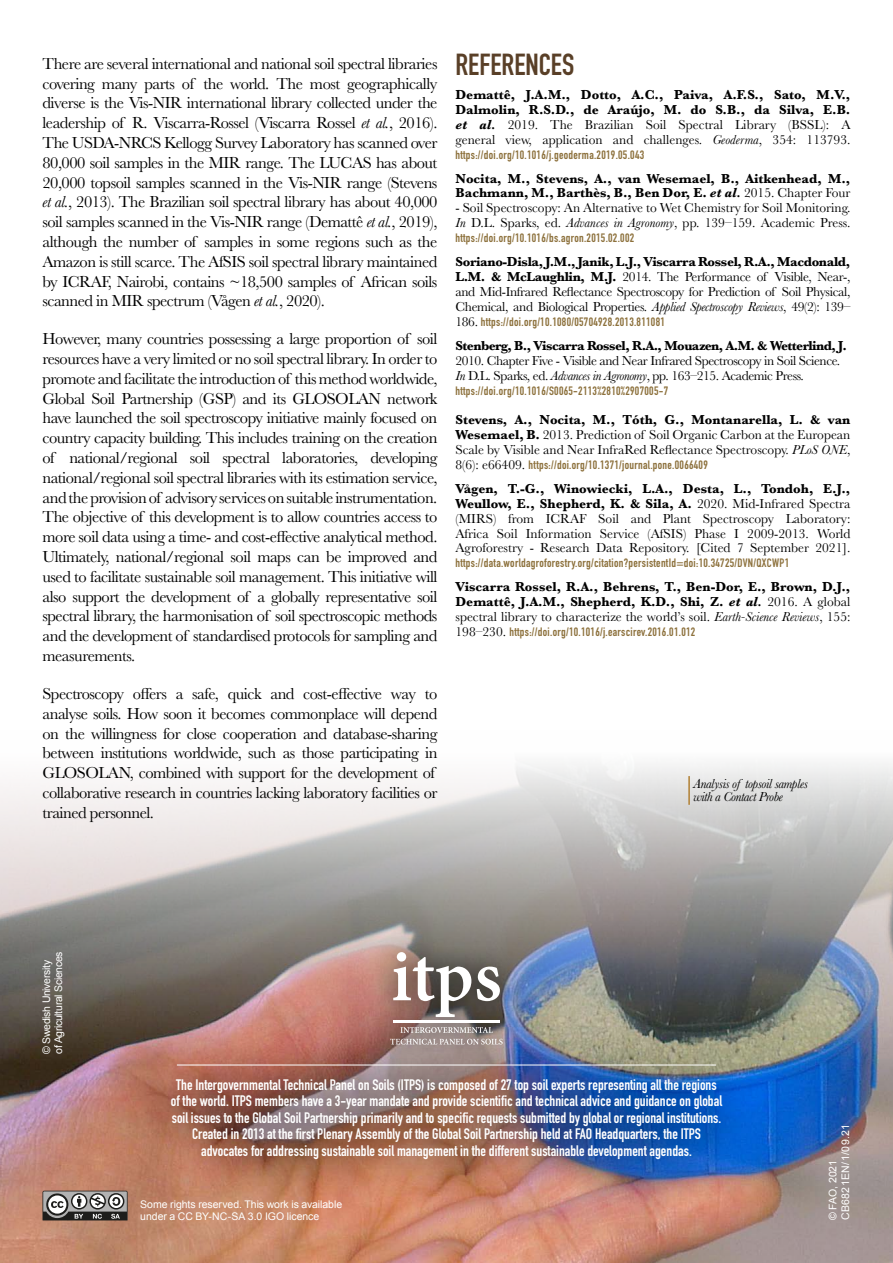
<style>
.page{position:relative;width:893px;height:1263px;background:#fff}
.page>*{position:absolute;margin:0;border:0;box-sizing:border-box;transform-origin:0 0}
.t1{font:700 30px "DIN Condensed";color:#593f27}
.t2{font:16.5px/19.8px "Baskerville";letter-spacing:-.03em;color:#000;text-align:justify}
.t3{font:700 15px/16.5px "DIN Condensed";color:#fff;text-align:center}
.t4{font:13.5px/14.9px "Baskerville";letter-spacing:-.01em;color:#000;text-align:justify}
.t5{font:700 13.5px/14.9px "Baskerville";color:#000;text-align:justify}
.t6{font:13.5px/15px "Baskerville";letter-spacing:-.03em;color:#000}
.t7{font:700 13.5px "Baskerville";letter-spacing:-.04em;color:#000}
.t8{font:italic 13.5px/13.5px "Baskerville";letter-spacing:-.03em;color:#000}
.t9{font:700 12px "DIN Condensed";letter-spacing:.025em;color:#8c703b}
.t10{font:10.5px/12.6px "Arial";letter-spacing:-.005em;color:#fff}
.t11{font:10.5px/12px "Arial";letter-spacing:-.03em;color:#fff}
.t12{font:10.5px/12.6px "Arial";letter-spacing:.04em;color:#fff}
.s1{font-style:italic}
.s2{font-weight:400}
.s3{font-weight:400;font-style:italic}
.s4{font-weight:700}
.s5{font-family:"Baskerville";font-weight:400;font-size:13.5px;color:#000}
</style>
<div class="page">
<img style="left:0;top:763px;width:893px;height:500px">
<div style="left:370px;top:930px;width:153px;height:137px;background:#000;opacity:.75"></div>
<svg style="left:400px;top:1027px;width:93px;height:6px"></svg>
<svg style="left:393px;top:952px;width:78px;height:65px"></svg>
<svg style="left:477px;top:966px;width:23px;height:35px"></svg>
<hr style="left:393px;top:1020px;width:107px;height:3px;background:#fff">
<img style="left:128px;top:1033px;width:636px;height:170px">
<hr style="left:177px;top:1065px;width:539px;height:1px;background:#fff">
<hr style="left:688px;top:776px;width:2px;height:29px;background:#b18033">
<svg style="left:43px;top:1191px;width:85px;height:29px"></svg>
<p class="t2" style="left:43px;top:54px;width:396px">There are several international and national soil spectral libraries covering many parts of the world. The most geographically diverse is the Vis-NIR international library collected under the leadership of R. Viscarra-Rossel (Viscarra Rossel <span class="s1">et al.</span>, 2016).<br>The USDA-NRCS Kellogg Survey Laboratory has scanned over 80,000 soil samples in the MIR range. The LUCAS has about 20,000 topsoil samples scanned in the Vis-NIR range (Stevens <span class="s1">et al.</span>, 2013). The Brazilian soil spectral library has about 40,000 soil samples scanned in the Vis-NIR range (Demattê <span class="s1">et al.</span>, 2019), although the number of samples in some regions such as the Amazon is still scarce. The AfSIS soil spectral library maintained by ICRAF, Nairobi, contains ~18,500 samples of African soils scanned in MIR spectrum (Vågen <span class="s1">et al.</span>, 2020).</p>
<p class="t2" style="left:43px;top:329px;width:396px">However, many countries possessing a large proportion of soil resources have a very limited or no soil spectral library. In order to promote and facilitate the introduction of this method worldwide, Global Soil Partnership (GSP) and its GLOSOLAN network have launched the soil spectroscopy initiative mainly focused on country capacity building. This includes training on the creation of national/regional soil spectral laboratories, developing national/regional soil spectral libraries with its estimation service, and the provision of advisory services on suitable instrumentation.<br>The objective of this development is to allow countries access to more soil data using a time- and cost-effective analytical method.<br>Ultimately, national/regional soil maps can be improved and used to facilitate sustainable soil management. This initiative will also support the development of a globally representative soil spectral library, the harmonisation of soil spectroscopic methods and the development of standardised protocols for sampling and measurements.</p>
<p class="t2" style="left:43px;top:684px;width:396px;text-align:left">Spectroscopy offers a safe, quick and cost-effective way to analyse soils. How soon it becomes commonplace will depend on the willingness for close cooperation and database-sharing between institutions worldwide, such as those participating in GLOSOLAN, combined with support for the development of collaborative research in countries lacking laboratory facilities or trained personnel.</p>
<h1 class="t1" style="left:455px;top:45px;width:120px">REFERENCES</h1>
<p class="t5" style="left:455px;top:88px;width:396px">Demattê, J.A.M., Dotto, A.C., Paiva, A.F.S., Sato, M.V., Dalmolin, R.S.D., de Araújo, M. do S.B., da Silva, E.B. <span class="s1">et al.</span> <span class="s2">2019. The Brazilian Soil Spectral Library (BSSL): A general view, application and challenges.</span> <span class="s3">Geoderma</span><span class="s2">, 354: 113793.</span></p>
<p class="t9" style="left:455px;top:146px;width:190px">https://doi.org/10.1016/j.geoderma.2019.05.043</p>
<p class="t5" style="left:455px;top:171px;width:396px">Nocita, M., Stevens, A., van Wesemael, B., Aitkenhead, M.,<br>Bachmann, M., Barthès, B., Ben Dor, E. <span class="s1">et al.</span> <span class="s2">2015. Chapter Four</span></p>
<p class="t4" style="left:455px;top:201px;width:396px">- Soil Spectroscopy: An Alternative to Wet Chemistry for Soil Monitoring.<br><span class="s1">In</span> D.L. Sparks, ed. <span class="s1">Advances in Agronomy</span>, pp. 139–159. Academic Press.</p>
<p class="t9" style="left:455px;top:230px;width:180px">https://doi.org/10.1016/bs.agron.2015.02.002</p>
<p class="t4" style="left:455px;top:254px;width:396px"><span class="s4">Soriano-Disla, J.M., Janik, L.J., Viscarra Rossel, R.A., Macdonald, L.M. &amp; McLaughlin, M.J.</span> 2014. The Performance of Visible, Near-, and Mid-Infrared Reflectance Spectroscopy for Prediction of Soil Physical, Chemical, and Biological Properties. <span class="s1">Applied Spectroscopy Reviews</span>, 49(2): 139–</p>
<p class="t9" style="left:455px;top:313px;width:211px"><span class="s5">186.</span> https://doi.org/10.1080/05704928.2013.811081</p>
<p class="t7" style="left:455px;top:336px;width:393px">Stenberg, B., Viscarra Rossel, R.A., Mouazen, A.M. &amp; Wetterlind, J.</p>
<p class="t6" style="left:455px;top:353px;width:386px">2010. Chapter Five - Visible and Near Infrared Spectroscopy in Soil Science.<br><span class="s1">In</span> D.L. Sparks, ed. <span class="s1">Advances in Agronomy</span>, pp. 163–215. Academic Press.</p>
<p class="t9" style="left:455px;top:382px;width:214px">https://doi.org/10.1016/S0065-2113%2810%2907005-7</p>
<p class="t4" style="left:455px;top:413px;width:396px"><span class="s4">Stevens, A., Nocita, M., Tóth, G., Montanarella, L. &amp; van Wesemael, B.</span> 2013. Prediction of Soil Organic Carbon at the European Scale by Visible and Near InfraRed Reflectance Spectroscopy. <span class="s1">PLoS ONE</span>,</p>
<p class="t9" style="left:455px;top:457px;width:254px"><span class="s5">8(6): e66409.</span> https://doi.org/10.1371/journal.pone.0066409</p>
<p class="t4" style="left:455px;top:481px;width:396px"><span class="s4">Vågen, T.-G., Winowiecki, L.A., Desta, L., Tondoh, E.J., Weullow, E., Shepherd, K. &amp; Sila, A.</span> 2020. Mid-Infrared Spectra (MIRS) from ICRAF Soil and Plant Spectroscopy Laboratory:<br>Africa Soil Information Service (AfSIS) Phase I 2009-2013. World Agroforestry - Research Data Repository. [Cited 7 September 2021].</p>
<p class="t9" style="left:455px;top:555px;width:335px">https://data.worldagroforestry.org/citation?persistentId=doi:10.34725/DVN/QXCWP1</p>
<p class="t5" style="left:455px;top:580px;width:396px">Viscarra Rossel, R.A., Behrens, T., Ben-Dor, E., Brown, D.J., Demattê, J.A.M., Shepherd, K.D., Shi, Z. <span class="s1">et al.</span> <span class="s2">2016. A global spectral library to characterize the world’s soil.</span> <span class="s3">Earth-Science Reviews</span><span class="s2">, 155:</span></p>
<p class="t9" style="left:455px;top:624px;width:241px"><span class="s5">198–230.</span> https://doi.org/10.1016/j.earscirev.2016.01.012</p>
<p class="t8" style="left:693px;top:777px;width:116px">Analysis of topsoil samples with a Contact Probe</p>
<p class="t11" style="left:41px;top:1053px;width:103px;rotate:-90deg">© Swedish University of Agricultural Sciences</p>
<p class="t3" style="left:171px;top:1076px;width:553px">The Intergovernmental Technical Panel on Soils (ITPS) is composed of 27 top soil experts representing all the regions of the world. ITPS members have a 3-year mandate and provide scientific and technical advice and guidance on global soil issues to the Global Soil Partnership primarily and to specific requests submitted by global or regional institutions.<br>Created in 2013 at the first Plenary Assembly of the Global Soil Partnership held at FAO Headquarters, the ITPS advocates for addressing sustainable soil management in the different sustainable development agendas.</p>
<p class="t10" style="left:140px;top:1198px;width:203px">Some rights reserved. This work is available under a CC BY-NC-SA 3.0 IGO licence</p>
<p class="t12" style="left:826px;top:1220px;width:98px;rotate:-90deg">© FAO, 2021<br>CB6821EN/1/09.21</p>
</div>
